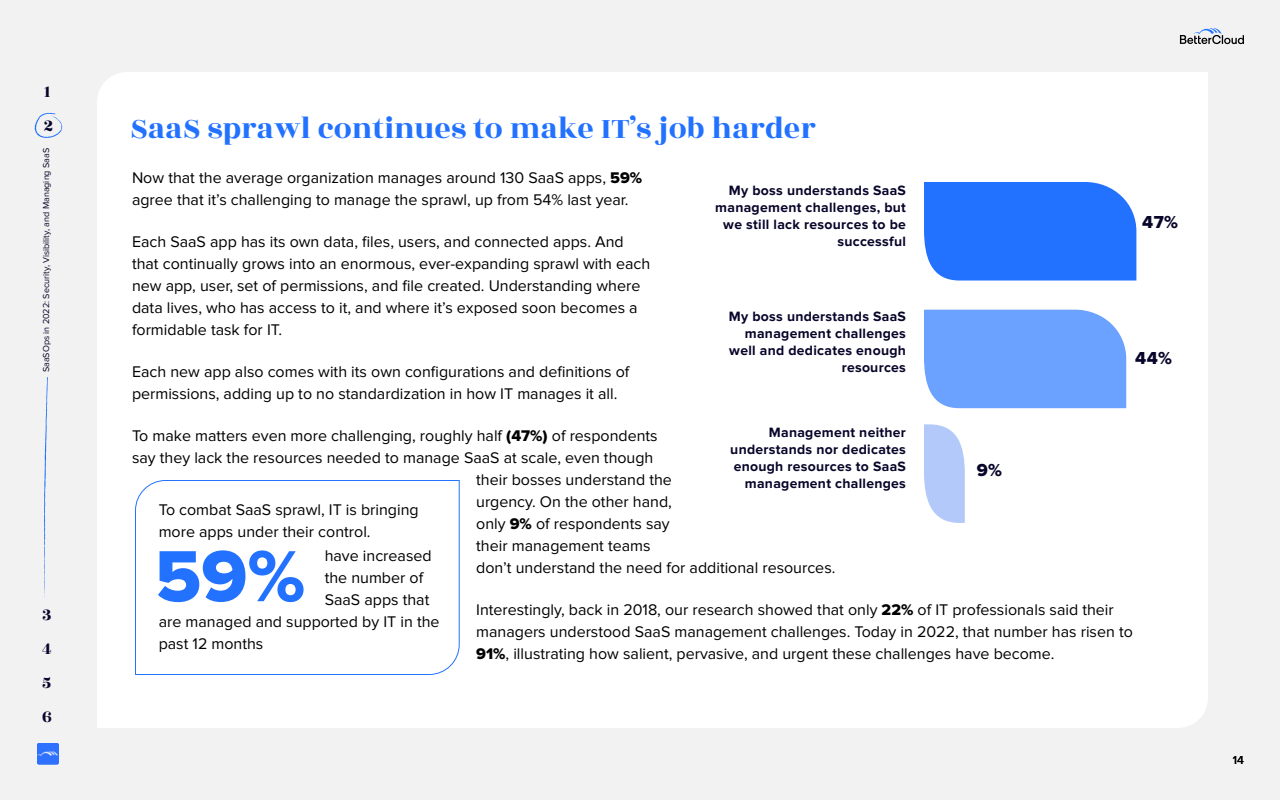
<style>
.page{position:relative;width:1280px;height:800px;background:#f2f2f2}
.page>*{position:absolute;margin:0;border:0;box-sizing:border-box;transform-origin:0 0}
.t1{font:75px "Proxima Nova Extrabld";color:#2272ff}
.t2{font:32px "Rozha One";color:#2272ff}
.t3{font:18px "Proxima Nova Extrabld";color:#08052a}
.t4{font:18px/34px "Rozha One";color:#08052a}
.t5{font:16px/22px "Proxima Nova";color:#000}
.t6{font:700 14px/17px "Proxima Nova";letter-spacing:.02em;color:#08052a;text-align:right}
.t7{font:500 12px "Proxima Nova";color:#000}
.t8{font:9px "Proxima Nova";color:#08052a}
.s1{font-family:"Proxima Nova Extrabld"}
</style>
<div class="page">
<img style="left:37px;top:743px;width:22px;height:21px">
<svg style="left:1180px;top:28px;width:64px;height:16px"></svg>
<div style="left:97px;top:72px;width:1111px;height:656px;background:#fff"></div>
<svg style="left:44px;top:377px;width:4px;height:221px"></svg>
<svg style="left:35px;top:113px;width:28px;height:25px"></svg>
<div style="left:924px;top:182px;width:212px;height:99px;background:#2272ff"></div>
<div style="left:924px;top:310px;width:202px;height:98px;background:#6ba1ff"></div>
<svg style="left:924px;top:424px;width:41px;height:99px;background:#bed1fa"></svg>
<div style="left:134px;top:480px;width:326px;height:196px;background:#fff"></div>
<p class="t4" style="left:44px;top:75px;width:11px">1<br>2</p>
<p class="t8" style="left:41px;top:372px;width:226px;rotate:-90deg">SaaSOps in 2022: Security, Visibility, and Managing SaaS</p>
<p class="t4" style="left:42px;top:598px;width:11px;text-align:justify">3<br>4<br>5<br>6</p>
<h2 class="t2" style="left:130px;top:106px;width:687px">SaaS sprawl continues to make IT’s job harder</h2>
<p class="t5" style="left:132px;top:167px;width:512px">Now that the average organization manages around 130 SaaS apps, <span class="s1">59% </span>agree that it’s challenging to manage the sprawl, up from 54% last year.</p>
<p class="t5" style="left:132px;top:231px;width:520px">Each SaaS app has its own data, files, users, and connected apps. And that continually grows into an enormous, ever-expanding sprawl with each new app, user, set of permissions, and file created. Understanding where data lives, who has access to it, and where it’s exposed soon becomes a formidable task for IT.</p>
<p class="t5" style="left:132px;top:361px;width:499px">Each new app also comes with its own configurations and definitions of permissions, adding up to no standardization in how IT manages it all.</p>
<p class="t5" style="left:132px;top:425px;width:527px">To make matters even more challenging, roughly half <span class="s1">(47%)</span> of respondents</p>
<p class="t5" style="left:132px;top:447px;width:523px">say they lack the resources needed to manage SaaS at scale, even though</p>
<p class="t5" style="left:476px;top:469px;width:197px">their bosses understand the</p>
<p class="t5" style="left:476px;top:491px;width:197px">urgency. On the other hand,</p>
<p class="t5" style="left:476px;top:513px;width:195px">only <span class="s1">9%</span> of respondents say</p>
<p class="t5" style="left:476px;top:535px;width:176px">their management teams</p>
<p class="t5" style="left:476px;top:557px;width:361px">don’t understand the need for additional resources.</p>
<p class="t5" style="left:476px;top:599px;width:658px">Interestingly, back in 2018, our research showed that only <span class="s1">22%</span> of IT professionals said their managers understood SaaS management challenges. Today in 2022, that number has risen to<br><span class="s1">91%</span>, illustrating how salient, pervasive, and urgent these challenges have become.</p>
<p class="t6" style="left:715px;top:182px;width:192px">My boss understands SaaS management challenges, but we still lack resources to be successful</p>
<p class="t3" style="left:1142px;top:212px;width:37px">47%</p>
<p class="t6" style="left:729px;top:308px;width:179px">My boss understands SaaS management challenges well and dedicates enough resources</p>
<p class="t3" style="left:1135px;top:348px;width:38px">44%</p>
<p class="t6" style="left:730px;top:424px;width:177px">Management neither understands nor dedicates enough resources to SaaS management challenges</p>
<p class="t3" style="left:977px;top:460px;width:27px">9%</p>
<p class="t5" style="left:159px;top:499px;width:262px">To combat SaaS sprawl, IT is bringing more apps under their control.</p>
<p class="t5" style="left:325px;top:545px;width:108px">have increased</p>
<p class="t5" style="left:325px;top:567px;width:100px">the number of</p>
<p class="t5" style="left:325px;top:589px;width:106px">SaaS apps that</p>
<p class="t5" style="left:159px;top:611px;width:282px">are managed and supported by IT in the</p>
<p class="t5" style="left:159px;top:633px;width:106px">past 12 months</p>
<h1 class="t1" style="left:155px;top:533px;width:152px">59%</h1>
<p class="t7" style="left:1233px;top:752px;width:13px">14</p>
</div>
